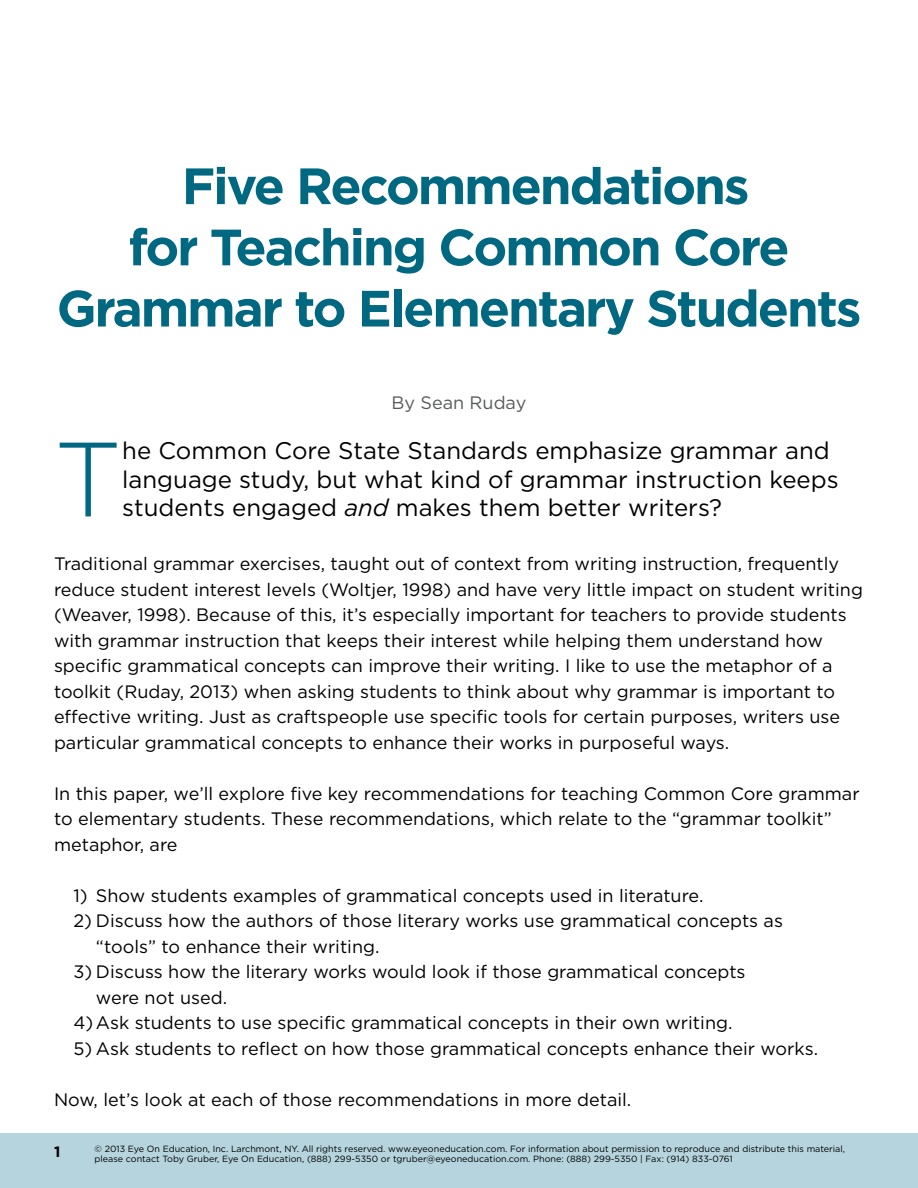
<style>
.page{position:relative;width:918px;height:1188px;background:#fff}
.page>*{position:absolute;margin:0;border:0;box-sizing:border-box;transform-origin:0 0}
.t1{font:300 105.45px "Gotham HTF";color:#006881}
.t2{font:700 51px/61.2px "Gotham HTF";letter-spacing:-.04em;color:#006881;text-align:center}
.t3{font:24px/28.5px "Gotham HTF";color:#000}
.t4{font:18px/25.5px "Gotham HTF";color:#000}
.t5{font:18px "Gotham HTF";color:#58595b}
.t6{font:700 15px "Gotham HTF";color:#000}
.t7{font:9px/10.8px "Gotham HTF";color:#000}
.s1{font-style:italic}
</style>
<div class="page">
<div style="left:0;top:1134px;width:918px;height:54px;background:#b6d4de"></div>
<h2 class="t2" style="left:57px;top:154px;width:806px">Five Recommendations<br>for Teaching Common Core<br>Grammar to Elementary Students</h2>
<p class="t5" style="left:392px;top:393px;width:136px">By Sean Ruday</p>
<h1 class="t1" style="left:54px;top:422px;width:70px">T</h1>
<h3 class="t3" style="left:122px;top:436px;width:718px">he Common Core State Standards emphasize grammar and language study, but what kind of grammar instruction keeps students engaged <span class="s1">and</span> makes them better writers?</h3>
<p class="t4" style="left:54px;top:551px;width:811px">Traditional grammar exercises, taught out of context from writing instruction, frequently reduce student interest levels (Woltjer, 1998) and have very little impact on student writing (Weaver, 1998). Because of this, it’s especially important for teachers to provide students with grammar instruction that keeps their interest while helping them understand how specific grammatical concepts can improve their writing. I like to use the metaphor of a toolkit (Ruday, 2013) when asking students to think about why grammar is important to effective writing. Just as craftspeople use specific tools for certain purposes, writers use particular grammatical concepts to enhance their works in purposeful ways.</p>
<p class="t4" style="left:54px;top:781px;width:807px">In this paper, we’ll explore five key recommendations for teaching Common Core grammar to elementary students. These recommendations, which relate to the “grammar toolkit” metaphor, are</p>
<p class="t4" style="left:73px;top:883px;width:632px">1) Show students examples of grammatical concepts used in literature.</p>
<p class="t4" style="left:96px;top:908px;width:689px;text-indent:-22px">2) Discuss how the authors of those literary works use grammatical concepts as “tools” to enhance their writing.</p>
<p class="t4" style="left:73px;top:959px;width:674px">3) Discuss how the literary works would look if those grammatical concepts</p>
<p class="t4" style="left:96px;top:985px;width:133px">were not used.</p>
<p class="t4" style="left:73px;top:1010px;width:660px">4)Ask students to use specific grammatical concepts in their own writing.</p>
<p class="t4" style="left:73px;top:1036px;width:746px">5) Ask students to reflect on how those grammatical concepts enhance their works.</p>
<p class="t4" style="left:54px;top:1087px;width:579px">Now, let’s look at each of those recommendations in more detail.</p>
<p class="t6" style="left:54px;top:1143px;width:8px">1</p>
<p class="t7" style="left:94px;top:1143px;width:752px">© 2013 Eye On Education, Inc. Larchmont, NY. All rights reserved. www.eyeoneducation.com. For information about permission to reproduce and distribute this material, please contact Toby Gruber, Eye On Education, (888) 299-5350 or tgruber@eyeoneducation.com. Phone: (888) 299-5350 | Fax: (914) 833-0761</p>
</div>
